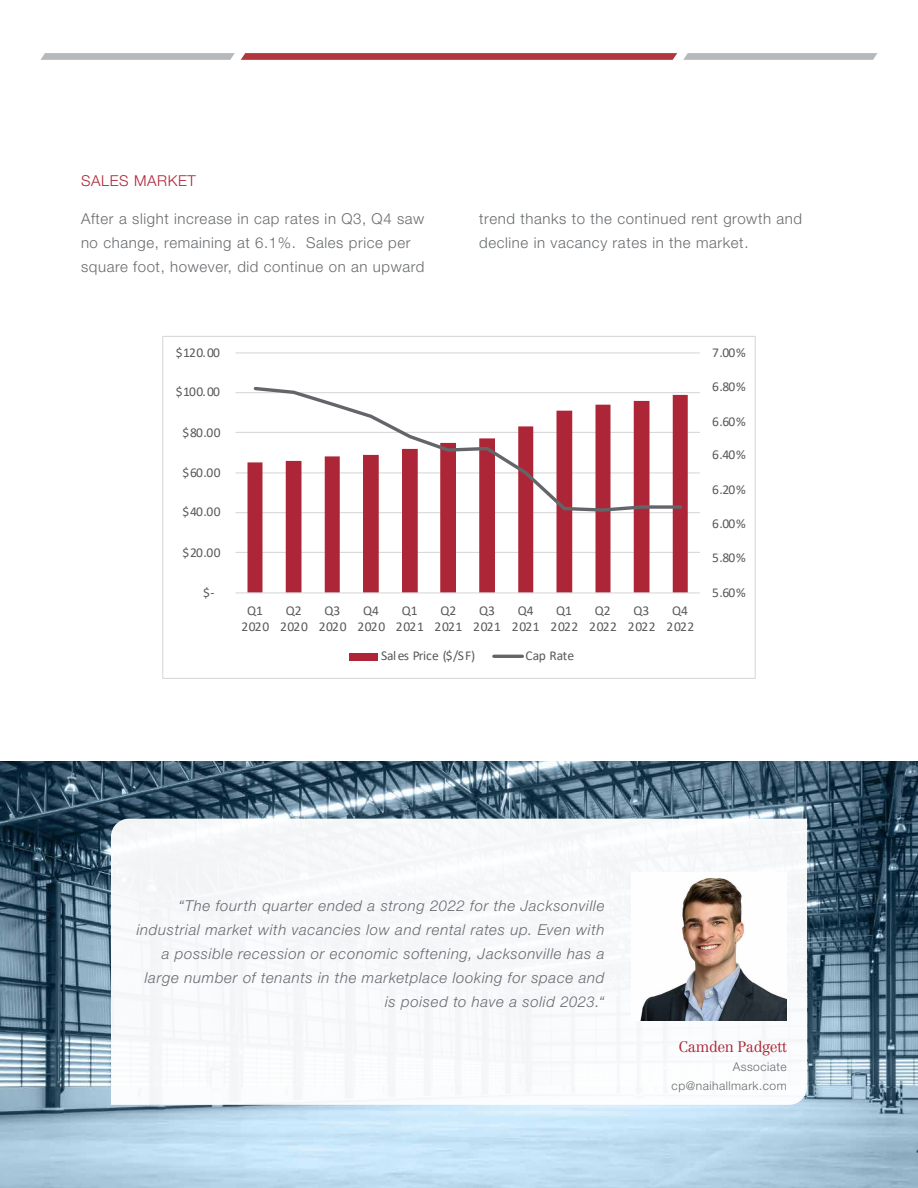
<style>
.page{position:relative;width:918px;height:1188px;background:#fff}
.page>*{position:absolute;margin:0;border:0;box-sizing:border-box;transform-origin:0 0}
.t1{font:italic 300 15px/24px "Helvetica Neue LT Std";letter-spacing:.045em;color:#686b6e;text-align:right}
.t2{font:300 15px/24px "Helvetica Neue LT Std";letter-spacing:.04em;color:#686b6e}
.t3{font:300 15px "Centennial LT Std";letter-spacing:-.03em;color:#ad2637}
.t4{font:300 15px "Helvetica Neue LT Std";letter-spacing:.04em;color:#ad2637}
.t5{font:13.5px/16.5px "Calibri";letter-spacing:-.005em;color:#595959;text-align:center}
.t6{font:300 12px/19.2px "Helvetica Neue LT Std";letter-spacing:.04em;color:#686b6e;text-align:right}
</style>
<div class="page">
<svg style="left:241px;top:53px;width:436px;height:7px;background:#b43f44"></svg>
<svg style="left:40px;top:53px;width:195px;height:7px"></svg>
<svg style="left:683px;top:53px;width:195px;height:7px"></svg>
<img style="left:0;top:762px;width:918px;height:426px">
<svg style="left:111px;top:819px;width:696px;height:286px"></svg>
<img style="left:632px;top:872px;width:155px;height:149px">
<hr style="left:236px;top:552px;width:464px;height:1px;background:#d9d9d9">
<hr style="left:236px;top:512px;width:464px;height:1px;background:#d9d9d9">
<hr style="left:236px;top:472px;width:464px;height:1px;background:#d9d9d9">
<hr style="left:236px;top:432px;width:464px;height:1px;background:#d9d9d9">
<hr style="left:236px;top:392px;width:464px;height:1px;background:#d9d9d9">
<hr style="left:236px;top:352px;width:464px;height:1px;background:#d9d9d9">
<svg style="left:248px;top:395px;width:440px;height:197px"></svg>
<hr style="left:236px;top:592px;width:464px;height:1px;background:#d9d9d9">
<svg style="left:252px;top:386px;width:432px;height:127px"></svg>
<div style="left:350px;top:653px;width:28px;height:7px;background:#ad2637"></div>
<hr style="left:494px;top:655px;width:28px;height:3px;background:#636569">
<p class="t4" style="left:81px;top:172px;width:116px">SALES MARKET</p>
<p class="t2" style="left:81px;top:206px;width:345px">After a slight increase in cap rates in Q3, Q4 saw no change, remaining at 6.1%. Sales price per square foot, however, did continue on an upward</p>
<p class="t2" style="left:479px;top:206px;width:324px">trend thanks to the continued rent growth and decline in vacancy rates in the market.</p>
<p class="t5" style="left:176px;top:344px;width:46px">$120.00</p>
<p class="t5" style="left:176px;top:383px;width:46px">$100.00</p>
<p class="t5" style="left:183px;top:424px;width:40px">$80.00</p>
<p class="t5" style="left:183px;top:464px;width:40px">$60.00</p>
<p class="t5" style="left:183px;top:503px;width:40px">$40.00</p>
<p class="t5" style="left:183px;top:544px;width:40px">$20.00</p>
<p class="t5" style="left:203px;top:584px;width:13px">$-</p>
<p class="t5" style="left:241px;top:602px;width:29px">Q1<br>2020</p>
<p class="t5" style="left:280px;top:602px;width:29px">Q2<br>2020</p>
<p class="t5" style="left:319px;top:602px;width:29px">Q3<br>2020</p>
<p class="t5" style="left:357px;top:602px;width:29px">Q4<br>2020</p>
<p class="t5" style="left:396px;top:602px;width:29px">Q1<br>2021</p>
<p class="t5" style="left:435px;top:602px;width:29px">Q2<br>2021</p>
<p class="t5" style="left:473px;top:602px;width:29px">Q3<br>2021</p>
<p class="t5" style="left:512px;top:602px;width:29px">Q4<br>2021</p>
<p class="t5" style="left:551px;top:602px;width:29px">Q1<br>2022</p>
<p class="t5" style="left:589px;top:602px;width:29px">Q2<br>2022</p>
<p class="t5" style="left:628px;top:602px;width:29px">Q3<br>2022</p>
<p class="t5" style="left:667px;top:602px;width:29px">Q4<br>2022</p>
<p class="t5" style="left:381px;top:647px;width:96px">Sales Price ($/SF)</p>
<p class="t5" style="left:525px;top:647px;width:50px">Cap Rate</p>
<p class="t5" style="left:712px;top:344px;width:35px">7.00%</p>
<p class="t5" style="left:712px;top:378px;width:35px">6.80%</p>
<p class="t5" style="left:712px;top:413px;width:35px">6.60%</p>
<p class="t5" style="left:712px;top:446px;width:35px">6.40%</p>
<p class="t5" style="left:712px;top:481px;width:35px">6.20%</p>
<p class="t5" style="left:712px;top:515px;width:35px">6.00%</p>
<p class="t5" style="left:712px;top:549px;width:35px">5.80%</p>
<p class="t5" style="left:712px;top:584px;width:35px">5.60%</p>
<p class="t1" style="left:137px;top:893px;width:469px">“The fourth quarter ended a strong 2022 for the Jacksonville industrial market with vacancies low and rental rates up. Even with a possible recession or economic softening, Jacksonville has a large number of tenants in the marketplace looking for space and is poised to have a solid 2023.“</p>
<p class="t3" style="left:679px;top:1037px;width:109px">Camden Padgett</p>
<p class="t6" style="left:672px;top:1057px;width:117px">Associate cp@naihallmark.com</p>
</div>
